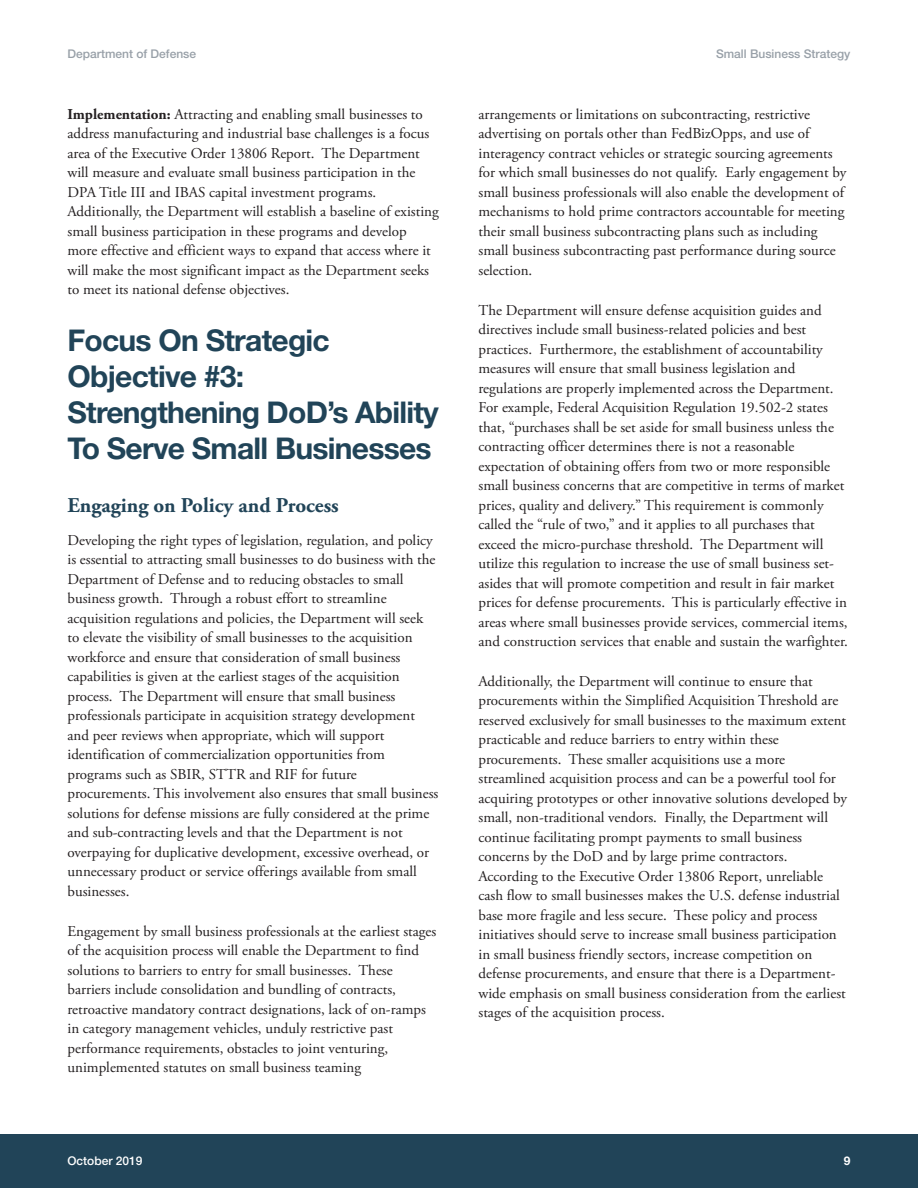
<style>
.page{position:relative;width:918px;height:1188px;background:#fff}
.page>*{position:absolute;margin:0;border:0;box-sizing:border-box;transform-origin:0 0}
.t1{font:700 30px/36px "Helvetica Neue LT Std";letter-spacing:-.025em;color:#214458}
.t2{font:700 21px "Adobe Garamond Pro";color:#214458}
.t3{font:15px/19.5px "Adobe Garamond Pro";color:#231f20}
.t4{font:500 12px "Helvetica Neue LT Std";color:#98a0a8}
.t5{font:500 12px "Helvetica Neue LT Std";color:#fff}
.t6{font:700 12px "Helvetica Neue LT Std";color:#fff}
.s1{font-weight:700}
</style>
<div class="page">
<div style="left:0;top:1134px;width:918px;height:54px;background:#214458"></div>
<p class="t4" style="left:68px;top:47px;width:130px">Department of Defense</p>
<p class="t4" style="left:716px;top:47px;width:136px">Small Business Strategy</p>
<p class="t3" style="left:68px;top:106px;width:373px"><span class="s1">Implementation:</span> Attracting and enabling small businesses to address manufacturing and industrial base challenges is a focus area of the Executive Order 13806 Report. The Department will measure and evaluate small business participation in the DPA Title III and IBAS capital investment programs.<br>Additionally, the Department will establish a baseline of existing small business participation in these programs and develop more effective and efficient ways to expand that access where it will make the most significant impact as the Department seeks to meet its national defense objectives.</p>
<h1 class="t1" style="left:68px;top:325px;width:373px">Focus On Strategic<br>Objective #3:<br>Strengthening DoD’s Ability<br>To Serve Small Businesses</h1>
<h2 class="t2" style="left:68px;top:497px;width:273px">Engaging on Policy and Process</h2>
<p class="t3" style="left:68px;top:532px;width:372px">Developing the right types of legislation, regulation, and policy is essential to attracting small businesses to do business with the Department of Defense and to reducing obstacles to small business growth. Through a robust effort to streamline acquisition regulations and policies, the Department will seek to elevate the visibility of small businesses to the acquisition workforce and ensure that consideration of small business capabilities is given at the earliest stages of the acquisition process. The Department will ensure that small business professionals participate in acquisition strategy development and peer reviews when appropriate, which will support identification of commercialization opportunities from programs such as SBIR, STTR and RIF for future procurements. This involvement also ensures that small business solutions for defense missions are fully considered at the prime and sub-contracting levels and that the Department is not overpaying for duplicative development, excessive overhead, or unnecessary product or service offerings available from small businesses.</p>
<p class="t3" style="left:68px;top:922px;width:370px">Engagement by small business professionals at the earliest stages of the acquisition process will enable the Department to find solutions to barriers to entry for small businesses. These barriers include consolidation and bundling of contracts, retroactive mandatory contract designations, lack of on-ramps in category management vehicles, unduly restrictive past performance requirements, obstacles to joint venturing, unimplemented statutes on small business teaming</p>
<p class="t3" style="left:479px;top:106px;width:369px">arrangements or limitations on subcontracting, restrictive advertising on portals other than FedBizOpps, and use of interagency contract vehicles or strategic sourcing agreements for which small businesses do not qualify. Early engagement by small business professionals will also enable the development of mechanisms to hold prime contractors accountable for meeting their small business subcontracting plans such as including small business subcontracting past performance during source selection.</p>
<p class="t3" style="left:479px;top:301px;width:371px">The Department will ensure defense acquisition guides and directives include small business-related policies and best practices. Furthermore, the establishment of accountability measures will ensure that small business legislation and regulations are properly implemented across the Department.<br>For example, Federal Acquisition Regulation 19.502-2 states that, “purchases shall be set aside for small business unless the contracting officer determines there is not a reasonable expectation of obtaining offers from two or more responsible small business concerns that are competitive in terms of market prices, quality and delivery.” This requirement is commonly called the “rule of two,” and it applies to all purchases that exceed the micro-purchase threshold. The Department will utilize this regulation to increase the use of small business set&shy;asides that will promote competition and result in fair market prices for defense procurements. This is particularly effective in areas where small businesses provide services, commercial items, and construction services that enable and sustain the warfighter.</p>
<p class="t3" style="left:479px;top:673px;width:370px">Additionally, the Department will continue to ensure that procurements within the Simplified Acquisition Threshold are reserved exclusively for small businesses to the maximum extent practicable and reduce barriers to entry within these procurements. These smaller acquisitions use a more streamlined acquisition process and can be a powerful tool for acquiring prototypes or other innovative solutions developed by small, non-traditional vendors. Finally, the Department will continue facilitating prompt payments to small business concerns by the DoD and by large prime contractors.<br>According to the Executive Order 13806 Report, unreliable cash flow to small businesses makes the U.S. defense industrial base more fragile and less secure. These policy and process initiatives should serve to increase small business participation in small business friendly sectors, increase competition on defense procurements, and ensure that there is a Department&shy;wide emphasis on small business consideration from the earliest stages of the acquisition process.</p>
<p class="t5" style="left:68px;top:1154px;width:77px">October 2019</p>
<p class="t6" style="left:844px;top:1157px;width:8px">9</p>
</div>
